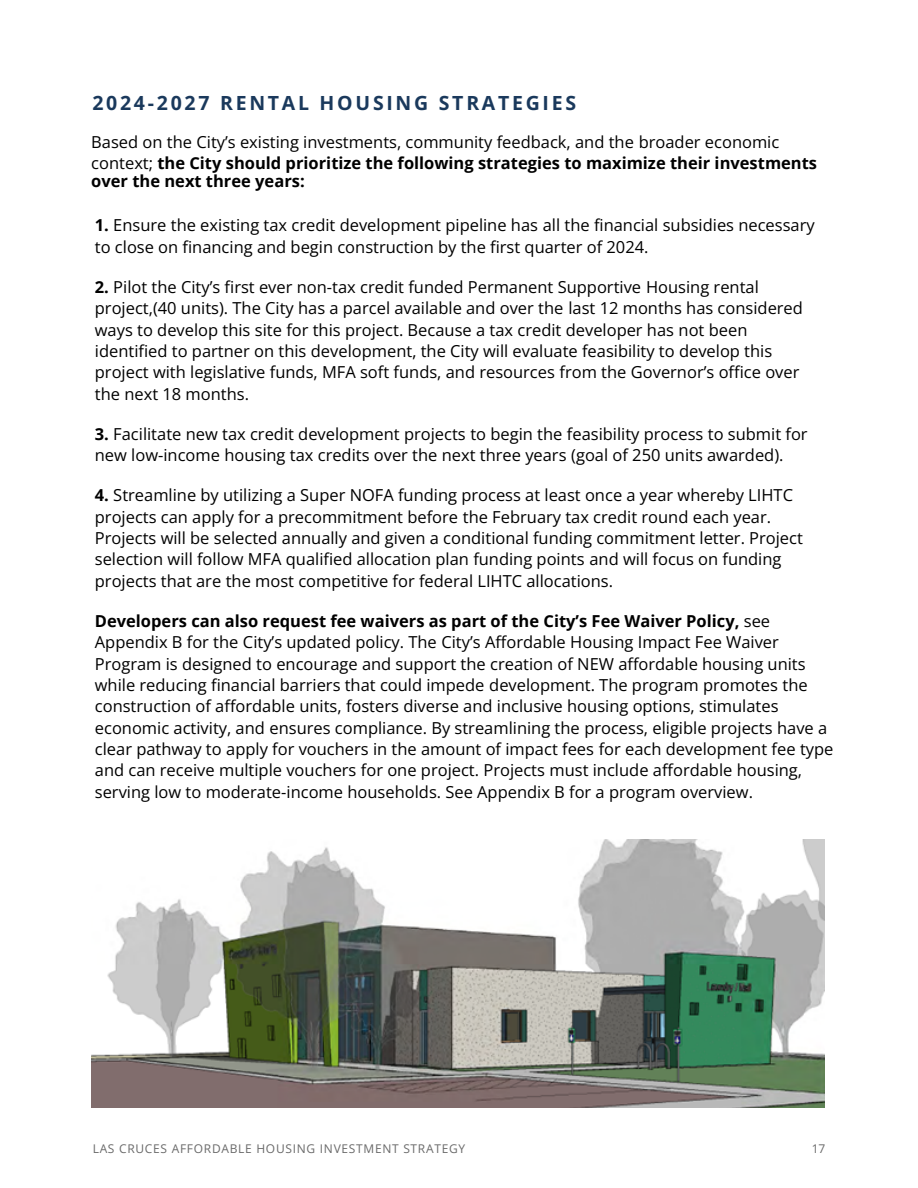
<style>
.page{position:relative;width:918px;height:1188px;background:#fff}
.page>*{position:absolute;margin:0;border:0;box-sizing:border-box;transform-origin:0 0}
.t1{font:700 19.5px "Open Sans";letter-spacing:.14em;color:#1a395c}
.t2{font:16.5px/21.3px "Open Sans";color:#000}
.t3{font:700 16.5px "Open Sans";color:#000}
.t4{font:12px "Open Sans";letter-spacing:.06em;color:#696969}
.s1{font-weight:700}
.s2{font-style:inherit}
</style>
<div class="page">
<img style="left:92px;top:839px;width:732px;height:268px">
<p class="t1" style="left:92px;top:89px;width:485px">2024-2027 RENTAL HOUSING STRATEGIES</p>
<p class="t2" style="left:91px;top:131px;width:727px">Based on the City’s existing investments, community feedback, and the broader economic context; <span class="s1">the City should prioritize the following strategies to maximize their investments</span></p>
<p class="t3" style="left:91px;top:170px;width:215px">over the next three years:</p>
<p class="t2" style="left:95px;top:214px;width:721px"><span class="s1">1.</span> Ensure the existing tax credit development pipeline has all the financial subsidies necessary to close on financing and begin construction by the first quarter of 2024.</p>
<p class="t2" style="left:95px;top:276px;width:710px"><span class="s1">2.</span> Pilot the City’s first ever non-tax credit funded Permanent Supportive Housing rental project,(40 units). The City has a parcel available and over the last 12 months has considered ways to develop this site for this project. Because a tax credit developer has not been identified to partner on this development<span class="s2">,</span> the City will evaluate feasibility to develop this project with legislative funds, MFA soft funds, and resources from the Governor’s office over the next 18 months.</p>
<p class="t2" style="left:95px;top:423px;width:714px"><span class="s1">3.</span> Facilitate new tax credit development projects to begin the feasibility process to submit for new low-income housing tax credits over the next three years (goal of 250 units awarded).</p>
<p class="t2" style="left:95px;top:484px;width:710px"><span class="s1">4.</span> Streamline by utilizing a Super NOFA funding process at least once a year whereby LIHTC projects can apply for a precommitment before the February tax credit round each year.<br>Projects will be selected annually and given a conditional funding commitment letter. Project selection will follow MFA qualified allocation plan funding points and will focus on funding projects that are the most competitive for federal LIHTC allocations.</p>
<p class="t2" style="left:95px;top:610px;width:740px"><span class="s1">Developers can also request fee waivers as part of the City’s Fee Waiver Policy,</span> see Appendix B for the City’s updated policy. The City’s Affordable Housing Impact Fee Waiver Program is designed to encourage and support the creation of NEW affordable housing units while reducing financial barriers that could impede development. The program promotes the construction of affordable units, fosters diverse and inclusive housing options, stimulates economic activity, and ensures compliance. By streamlining the process, eligible projects have a clear pathway to apply for vouchers in the amount of impact fees for each development fee type and can receive multiple vouchers for one project. Projects must include affordable housing, serving low to moderate-income households. See Appendix B for a program overview.</p>
<p class="t4" style="left:93px;top:1141px;width:374px">LAS CRUCES AFFORDABLE HOUSING INVESTMENT STRATEGY</p>
<p class="t4" style="left:812px;top:1141px;width:15px">1<span class="s2">7</span></p>
</div>
